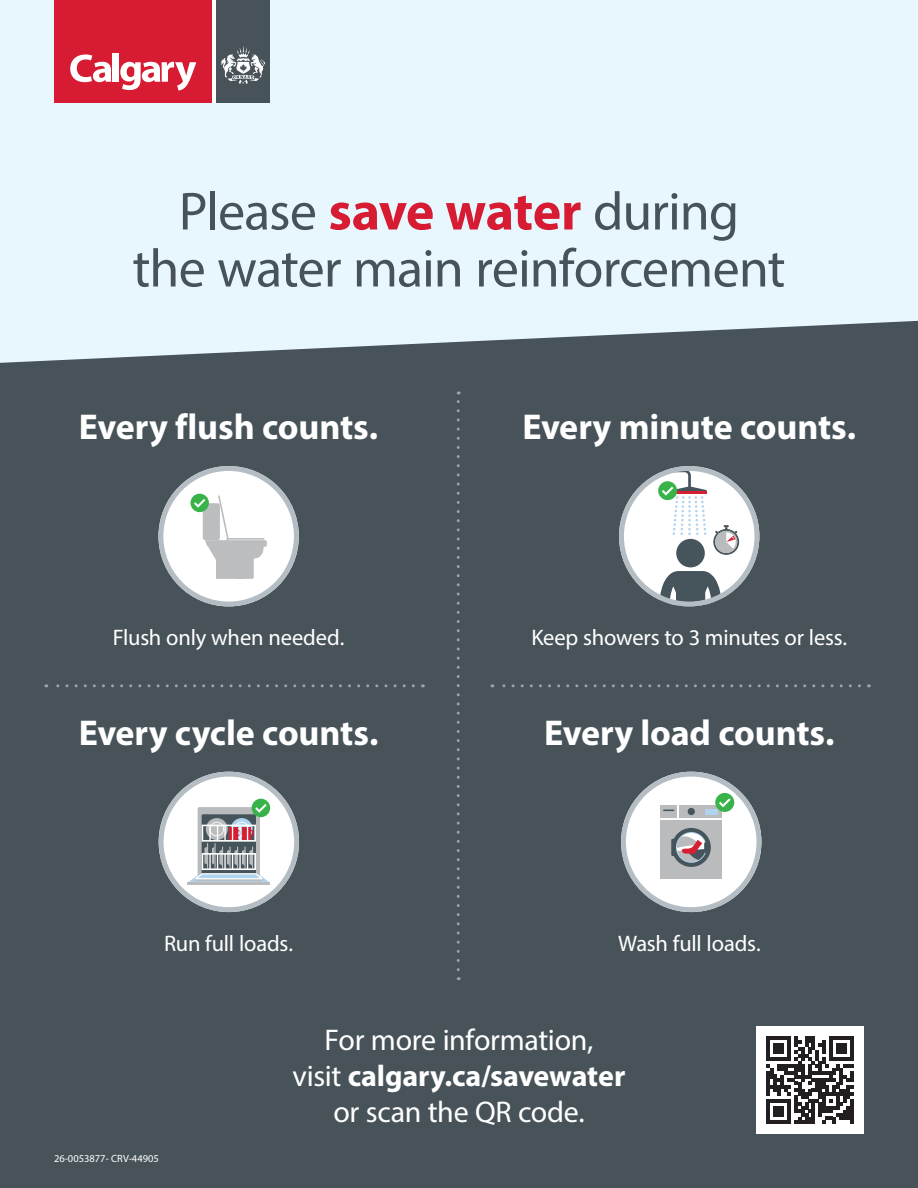
<style>
.page{position:relative;width:918px;height:1188px;background:#475359}
.page>*{position:absolute;margin:0;border:0;box-sizing:border-box;transform-origin:0 0}
.t1{font:54px/57px "Myriad Pro";letter-spacing:-.02em;color:#475359;text-align:center}
.t2{font:700 36px "Myriad Pro";letter-spacing:-.005em;color:#fff}
.t3{font:30px/36px "Myriad Pro";letter-spacing:-.01em;color:#fff;text-align:center}
.t4{font:22.5px "Myriad Pro";letter-spacing:-.01em;color:#fff}
.t5{font:10.5px "Myriad Pro";color:#fff}
.s1{font-weight:700;color:#d61b33}
.s2{font-weight:700}
</style>
<div class="page">
<div style="left:0;top:0;width:918px;height:363px;background:#e8f6fd"></div>
<div style="left:756px;top:1026px;width:108px;height:108px;background:#fff"></div>
<svg style="left:767px;top:1037px;width:86px;height:86px"></svg>
<svg style="left:457px;top:392px;width:3px;height:578px"></svg>
<svg style="left:46px;top:684px;width:367px;height:3px"></svg>
<svg style="left:492px;top:684px;width:367px;height:3px"></svg>
<svg style="left:158px;top:466px;width:141px;height:140px"></svg>
<svg style="left:619px;top:466px;width:140px;height:140px"></svg>
<svg style="left:159px;top:772px;width:140px;height:140px"></svg>
<svg style="left:621px;top:772px;width:140px;height:140px"></svg>
<div style="left:54px;top:0;width:159px;height:102px;background:#d61b33"></div>
<div style="left:216px;top:0;width:54px;height:102px;background:#475359"></div>
<svg style="left:70px;top:54px;width:41px;height:28px"></svg>
<div style="left:113px;top:53px;width:6px;height:29px;background:#fff"></div>
<svg style="left:120px;top:62px;width:76px;height:29px"></svg>
<hr style="left:213px;top:0;width:3px;height:102px;background:#fff">
<svg style="left:221px;top:46px;width:44px;height:38px"></svg>
<h1 class="t1" style="left:133px;top:182px;width:654px">Please <span class="s1">save water</span> during<br>the water main reinforcement</h1>
<h2 class="t2" style="left:79px;top:403px;width:301px">Every flush counts.</h2>
<h2 class="t2" style="left:523px;top:403px;width:335px">Every minute counts.</h2>
<p class="t4" style="left:113px;top:624px;width:233px">Flush only when needed.</p>
<p class="t4" style="left:532px;top:624px;width:317px">Keep showers to 3 minutes or less.</p>
<h2 class="t2" style="left:79px;top:709px;width:301px">Every cycle counts.</h2>
<h2 class="t2" style="left:544px;top:709px;width:292px">Every load counts.</h2>
<p class="t4" style="left:164px;top:929px;width:131px">Run full loads.</p>
<p class="t4" style="left:618px;top:929px;width:144px">Wash full loads.</p>
<p class="t5" style="left:54px;top:1152px;width:106px">26-0053877- CRV-44905</p>
<h3 class="t3" style="left:293px;top:1021px;width:334px">For more information,<br>visit <span class="s2">calgary.ca/savewater </span>or scan the QR code.</h3>
</div>
